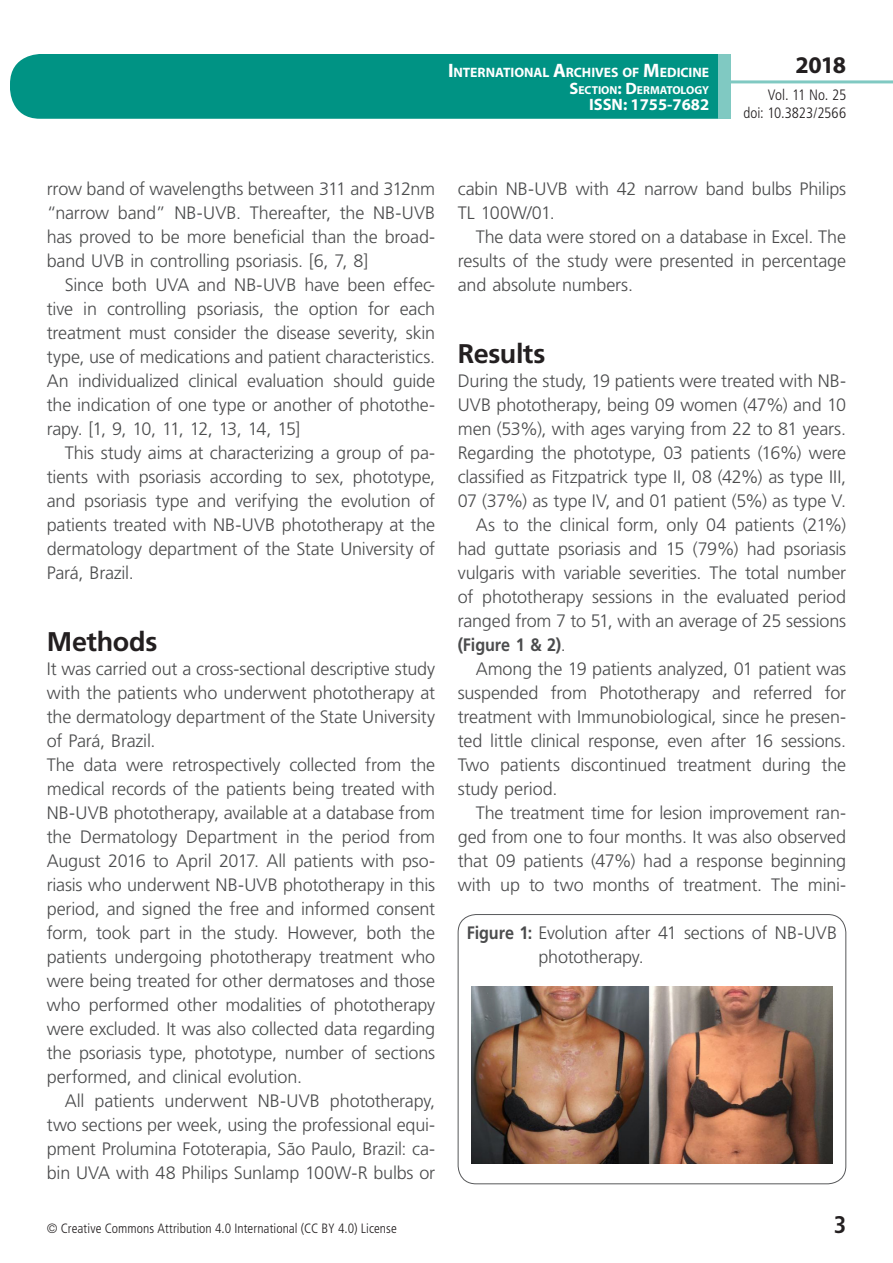
<style>
.page{position:relative;width:893px;height:1263px;background:#fff}
.page>*{position:absolute;margin:0;border:0;box-sizing:border-box;transform-origin:0 0}
.t1{font:700 27px "Frutiger LT Std";letter-spacing:-.015em;color:#231f20}
.t2{font:700 24px "Myriad Pro";color:#231f20}
.t3{font:700 condensed 24px "Frutiger LT Std";color:#231f20}
.t4{font:300 18px/24px "Frutiger LT Std";letter-spacing:-.01em;color:#4b4c4d;text-align:justify}
.t5{font:700 18px "Frutiger LT Std";letter-spacing:-.005em;color:#4b4c4d;scale:.9 1}
.t6{font:700 16.5px "Myriad Pro";color:#fff}
.t7{font:300 condensed 15px/18px "Frutiger LT Std";color:#231f20;text-align:right}
.t8{font:700 13.65px "Myriad Pro";letter-spacing:-.005em;color:#fff}
.t9{font:300 condensed 13.5px "Frutiger LT Std";letter-spacing:.005em;color:#231f20}
.t10{font:700 11.55px "Myriad Pro";color:#fff}
.s1{font-size:19.5px}
.s2{font-size:16.5px}
.s3{font-weight:300}
.s4{font-weight:700}
</style>
<div class="page">
<div style="left:10px;top:54px;width:775px;height:65px;background:#009384;border-radius:30px"></div>
<div style="left:732px;top:0;width:161px;height:157px;background:#fff"></div>
<hr style="left:730px;top:80px;width:163px;height:3px;background:#80c9c2">
<div style="left:718px;top:54px;width:13px;height:65px;background:#80c9c2"></div>
<div style="left:458px;top:914px;width:388px;height:270px;border:1px solid #57585a;border-radius:18px"></div>
<img style="left:472px;top:987px;width:360px;height:176px">
<p class="t8" style="left:448px;top:64px;width:263px"><span class="s1">I</span>NTERNATIONAL <span class="s1">A</span>RCHIVES OF <span class="s1">M</span>EDICINE</p>
<p class="t10" style="left:570px;top:82px;width:141px"><span class="s2">S</span>ECTION<span class="s2">:</span> <span class="s2">D</span>ERMATOLOGY</p>
<p class="t6" style="left:589px;top:94px;width:122px">ISSN: 1755-7682</p>
<h2 class="t2" style="left:795px;top:49px;width:52px">2018</h2>
<p class="t7" style="left:743px;top:86px;width:104px">Vol. 11 No. 25<br>doi: 10.3823/2566</p>
<p class="t4" style="left:47px;top:177px;width:390px">rrow band of wavelengths between 311 and 312nm “narrow band” NB-UVB. Thereafter, the NB-UVB has proved to be more beneficial than the broad&shy;band UVB in controlling psoriasis. [6, 7, 8]</p>
<p class="t4" style="left:47px;top:273px;width:390px;text-indent:18px">Since both UVA and NB-UVB have been effec&shy;tive in controlling psoriasis, the option for each treatment must consider the disease severity, skin type, use of medications and patient characteristics.<br>An individualized clinical evaluation should guide the indication of one type or another of photothe&shy;rapy. [1, 9, 10, 11, 12, 13, 14, 15]</p>
<p class="t4" style="left:47px;top:441px;width:390px;text-indent:18px">This study aims at characterizing a group of pa&shy;tients with psoriasis according to sex, phototype, and psoriasis type and verifying the evolution of patients treated with NB-UVB phototherapy at the dermatology department of the State University of Pará, Brazil.</p>
<h1 class="t1" style="left:47px;top:626px;width:112px">Methods</h1>
<p class="t4" style="left:47px;top:657px;width:390px;text-align:left">It was carried out a cross-sectional descriptive study with the patients who underwent phototherapy at the dermatology department of the State University of Pará, Brazil.<br>The data were retrospectively collected from the medical records of the patients being treated with NB-UVB phototherapy, available at a database from the Dermatology Department in the period from August 2016 to April 2017. All patients with pso&shy;riasis who underwent NB-UVB phototherapy in this period, and signed the free and informed consent form, took part in the study. However, both the patients undergoing phototherapy treatment who were being treated for other dermatoses and those who performed other modalities of phototherapy were excluded. It was also collected data regarding the psoriasis type, phototype, number of sections performed, and clinical evolution.</p>
<p class="t4" style="left:47px;top:1089px;width:390px;text-indent:18px">All patients underwent NB-UVB phototherapy, two sections per week, using the professional equi&shy;pment Prolumina Fototerapia, São Paulo, Brazil: ca&shy;bin UVA with 48 Philips Sunlamp 100W-R bulbs or</p>
<p class="t4" style="left:458px;top:177px;width:390px">cabin NB-UVB with 42 narrow band bulbs Philips<br>TL 100W/01.</p>
<p class="t4" style="left:458px;top:225px;width:390px;text-indent:18px">The data were stored on a database in Excel. The results of the study were presented in percentage and absolute numbers.</p>
<h1 class="t1" style="left:458px;top:338px;width:89px">Results</h1>
<p class="t4" style="left:458px;top:369px;width:390px">During the study, 19 patients were treated with NB-</p>
<p class="t4" style="left:458px;top:393px;width:390px">UVB phototherapy, being 09 women (47%) and 10</p>
<p class="t4" style="left:458px;top:417px;width:390px">men (53%), with ages varying from 22 to 81 years.</p>
<p class="t4" style="left:458px;top:441px;width:390px">Regarding the phototype, 03 patients (16%) were</p>
<p class="t4" style="left:458px;top:465px;width:390px">classified as Fitzpatrick type II, 08 (42%) as type III,</p>
<p class="t4" style="left:458px;top:489px;width:390px">07 (37%) as type IV, and 01 patient (5%) as type V.</p>
<p class="t4" style="left:476px;top:513px;width:372px">As to the clinical form, only 04 patients (21%)</p>
<p class="t4" style="left:458px;top:537px;width:390px">had guttate psoriasis and 15 (79%) had psoriasis</p>
<p class="t4" style="left:458px;top:561px;width:390px">vulgaris with variable severities. The total number</p>
<p class="t4" style="left:458px;top:585px;width:390px">of phototherapy sessions in the evaluated period</p>
<p class="t4" style="left:458px;top:609px;width:390px">ranged from 7 to 51, with an average of 25 sessions</p>
<p class="t5" style="left:458px;top:634px;width:121px">(Figure 1 &amp; 2)<span class="s3">.</span></p>
<p class="t4" style="left:476px;top:657px;width:372px">Among the 19 patients analyzed, 01 patient was</p>
<p class="t4" style="left:458px;top:681px;width:390px">suspended from Phototherapy and referred for</p>
<p class="t4" style="left:458px;top:705px;width:390px">treatment with Immunobiological, since he presen-</p>
<p class="t4" style="left:458px;top:729px;width:390px">ted little clinical response, even after 16 sessions.</p>
<p class="t4" style="left:458px;top:753px;width:390px">Two patients discontinued treatment during the</p>
<p class="t4" style="left:458px;top:777px;width:101px">study period.</p>
<p class="t4" style="left:476px;top:801px;width:372px">The treatment time for lesion improvement ran-</p>
<p class="t4" style="left:458px;top:825px;width:390px">ged from one to four months. It was also observed</p>
<p class="t4" style="left:458px;top:849px;width:390px">that 09 patients (47%) had a response beginning</p>
<p class="t4" style="left:458px;top:873px;width:390px">with up to two months of treatment. The mini-</p>
<p class="t4" style="left:538px;top:921px;width:300px;text-indent:-72px"><span class="s4">Figure 1:</span> Evolution after 41 sections of NB-UVB phototherapy.</p>
<p class="t9" style="left:47px;top:1220px;width:352px">© Creative Commons Attribution 4.0 International (CC BY 4.0) License</p>
<h2 class="t3" style="left:834px;top:1210px;width:14px">3</h2>
</div>
